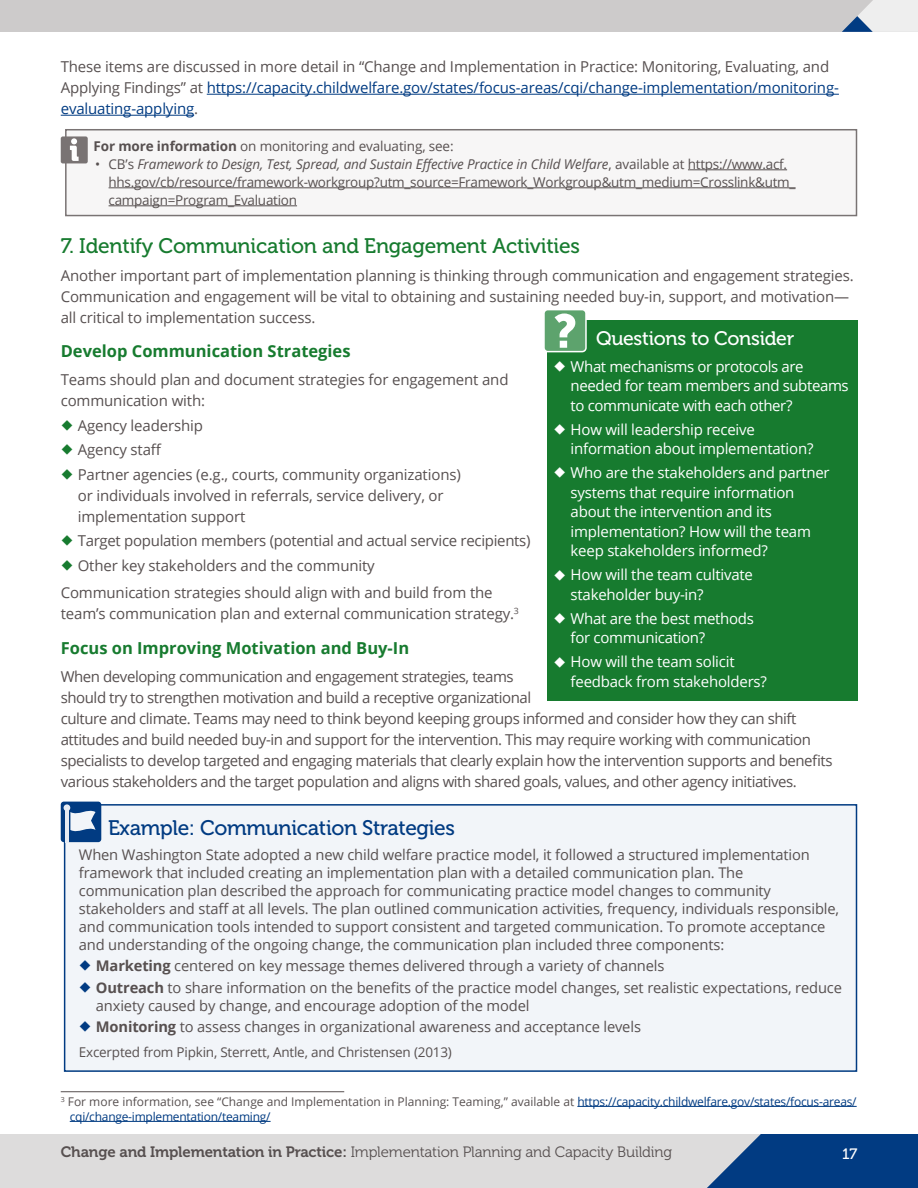
<style>
.page{position:relative;width:918px;height:1188px;background:#fff}
.page>*{position:absolute;margin:0;border:0;box-sizing:border-box;transform-origin:0 0}
.t1{font:21px "Museo 500";letter-spacing:-.01em;color:#177b2f}
.t2{font:21px "Museo 500";letter-spacing:-.015em;color:#013b82}
.t3{font:19.5px "Museo 500";letter-spacing:-.015em;color:#fff}
.t4{font:700 16.5px "Open Sans";color:#177b2f}
.t5{font:15px/21px "Open Sans";letter-spacing:-.01em;color:#575050}
.t6{font:15px/21px "Open Sans";letter-spacing:-.03em;color:#575050}
.t7{font:15px/19.5px "Open Sans";letter-spacing:-.015em;color:#fff}
.t8{font:15px "Museo 300";letter-spacing:-.01em;color:#575050}
.t9{font:15px "Museo 500";color:#fff}
.t10{font:14.7px/18px "Open Sans";letter-spacing:-.01em;color:#575050}
.t11{font:13.5px/18px "Open Sans";letter-spacing:-.02em;color:#575050}
.t12{font:12px/15px "Open Sans";letter-spacing:-.02em;color:#013b82}
.s1{color:#013b82}
.s2{font-weight:700}
.s3{font-style:italic}
.s4{color:#177b2f}
.s5{color:#575050}
.s6{font-family:"Museo 700"}
</style>
<div class="page">
<div style="left:0;top:1134px;width:918px;height:54px;background:#dddcdc"></div>
<svg style="left:707px;top:1134px;width:211px;height:54px;background:#1d4f8d"></svg>
<div style="left:0;top:0;width:918px;height:32px;background:#cdcbcb"></div>
<svg style="left:842px;top:0;width:76px;height:32px"></svg>
<hr style="left:207px;top:94px;width:632px;height:1px;background:#013b82">
<hr style="left:61px;top:115px;width:133px;height:1px;background:#013b82">
<div style="left:66px;top:130px;width:790px;height:86px;background:#f7f6f6"></div>
<hr style="left:688px;top:169px;width:99px;height:1px;background:#575050">
<hr style="left:109px;top:187px;width:687px;height:1px;background:#575050">
<hr style="left:109px;top:205px;width:188px;height:1px;background:#575050">
<div style="left:65px;top:129px;width:792px;height:87px;border:2px solid #797373"></div>
<div style="left:61px;top:136px;width:27px;height:27px;background:#797373;border-radius:2px"></div>
<svg style="left:70px;top:138px;width:9px;height:23px"></svg>
<div style="left:65px;top:805px;width:791px;height:266px;background:#f2f5f9"></div>
<div style="left:64px;top:804px;width:793px;height:268px;border:2px solid #013b82"></div>
<div style="left:61px;top:802px;width:40px;height:40px;background:#013b82;border-radius:3px"></div>
<svg style="left:70px;top:808px;width:26px;height:24px"></svg>
<hr style="left:65px;top:809px;width:4px;height:33px;background:#e6ebf3">
<div style="left:64px;top:804px;width:6px;height:7px;background:#e6ebf3;border-radius:50%"></div>
<div style="left:547px;top:320px;width:310px;height:380px;background:#177b2f"></div>
<div style="left:544px;top:310px;width:42px;height:42px;background:#5da36d;border-radius:4px"></div>
<div style="left:543px;top:309px;width:44px;height:43px;border:2px solid #fff;border-radius:4px"></div>
<svg style="left:555px;top:313px;width:20px;height:35px"></svg>
<hr style="left:61px;top:1091px;width:283px;height:1px;background:#575050">
<hr style="left:577px;top:1106px;width:280px;height:1px;background:#013b82">
<hr style="left:70px;top:1121px;width:201px;height:1px;background:#013b82">
<p class="t5" style="left:61px;top:56px;width:780px">These items are discussed in more detail in “Change and Implementation in Practice: Monitoring, Evaluating, and<br>Applying Findings” at <span class="s1">https://capacity.childwelfare.gov/states/focus-areas/cqi/change-implementation/monitoring&shy;evaluating-applying</span>.</p>
<p class="t11" style="left:94px;top:137px;width:362px"><span class="s2">For more information</span> on monitoring and evaluating, see:</p>
<p class="t11" style="left:109px;top:155px;width:689px;text-indent:-14px">• CB’s <span class="s3">Framework to Design, Test, Spread, and Sustain Effective Practice in Child Welfare</span>, available at https://www.acf. hhs.gov/cb/resource/framework-workgroup?utm_source=Framework_Workgroup&amp;utm_medium=Crosslink&amp;utm_ campaign=Program_Evaluation</p>
<h3 class="t1" style="left:61px;top:234px;width:521px">7. Identify Communication and Engagement Activities</h3>
<p class="t5" style="left:61px;top:265px;width:794px">Another important part of implementation planning is thinking through communication and engagement strategies.<br>Communication and engagement will be vital to obtaining and sustaining needed buy-in, support, and motivation— all critical to implementation success.</p>
<h4 class="t4" style="left:61px;top:340px;width:291px">Develop Communication Strategies</h4>
<p class="t5" style="left:61px;top:369px;width:449px">Teams should plan and document strategies for engagement and communication with:</p>
<p class="t5" style="left:61px;top:414px;width:144px"><span class="s4">◆</span> Agency leadership</p>
<p class="t5" style="left:61px;top:439px;width:103px"><span class="s4">◆</span> Agency staff</p>
<p class="t5" style="left:78px;top:463px;width:385px;text-indent:-17px"><span class="s4">◆</span> Partner agencies (e.g., courts, community organizations) or individuals involved in referrals, service delivery, or implementation support</p>
<p class="t5" style="left:61px;top:530px;width:471px"><span class="s4">◆</span> Target population members (potential and actual service recipients)</p>
<p class="t5" style="left:61px;top:554px;width:316px"><span class="s4">◆</span> Other key stakeholders and the community</p>
<p class="t5" style="left:61px;top:582px;width:460px">Communication strategies should align with and build from the team’s communication plan and external communication strategy.<sup>3</sup></p>
<h4 class="t4" style="left:61px;top:636px;width:350px">Focus on Improving Motivation and Buy-In</h4>
<p class="t6" style="left:61px;top:665px;width:773px">When developing communication and engagement strategies, teams<br>should try to strengthen motivation and build a receptive organizational<br>culture and climate. Teams may need to think beyond keeping groups informed and consider how they can shift attitudes and build needed buy-in and support for the intervention. This may require working with communication specialists to develop targeted and engaging materials that clearly explain how the intervention supports and benefits various stakeholders and the target population and aligns with shared goals, values, and other agency initiatives.</p>
<h3 class="t2" style="left:108px;top:816px;width:349px">Example: Communication Strategies</h3>
<p class="t10" style="left:79px;top:845px;width:762px">When Washington State adopted a new child welfare practice model, it followed a structured implementation framework that included creating an implementation plan with a detailed communication plan. The communication plan described the approach for communicating practice model changes to community stakeholders and staff at all levels. The plan outlined communication activities, frequency, individuals responsible, and communication tools intended to support consistent and targeted communication. To promote acceptance and understanding of the ongoing change, the communication plan included three components:</p>
<p class="t10" style="left:79px;top:956px;width:587px"><span class="s1">◆</span> <span class="s2">Marketing</span> centered on key message themes delivered through a variety of channels</p>
<p class="t10" style="left:96px;top:978px;width:748px;text-indent:-17px"><span class="s1">◆</span> <span class="s2">Outreach</span> to share information on the benefits of the practice model changes, set realistic expectations, reduce anxiety caused by change, and encourage adoption of the model</p>
<p class="t10" style="left:79px;top:1017px;width:564px"><span class="s1">◆</span> <span class="s2">Monitoring</span> to assess changes in organizational awareness and acceptance levels</p>
<p class="t11" style="left:79px;top:1043px;width:375px">Excerpted from Pipkin, Sterrett, Antle, and Christensen (2013)</p>
<h4 class="t3" style="left:596px;top:328px;width:200px">Questions to Consider</h4>
<p class="t7" style="left:571px;top:356px;width:280px;text-indent:-17px">◆ What mechanisms or protocols are needed for team members and subteams to communicate with each other?</p>
<p class="t7" style="left:571px;top:419px;width:244px;text-indent:-17px">◆ How will leadership receive information about implementation?</p>
<p class="t7" style="left:571px;top:463px;width:261px;text-indent:-17px">◆ Who are the stakeholders and partner systems that require information about the intervention and its implementation? How will the team keep stakeholders informed?</p>
<p class="t7" style="left:571px;top:565px;width:184px;text-indent:-17px">◆ How will the team cultivate stakeholder buy-in?</p>
<p class="t7" style="left:571px;top:608px;width:185px;text-indent:-17px">◆ What are the best methods for communication?</p>
<p class="t7" style="left:571px;top:652px;width:198px;text-indent:-17px">◆ How will the team solicit feedback from stakeholders?</p>
<p class="t12" style="left:70px;top:1093px;width:788px;text-indent:-9px"><sup>3</sup> <span class="s5">For more information, see “Change and Implementation in Planning: Teaming,” available at</span> https://capacity.childwelfare.gov/states/focus-areas/ cqi/change-implementation/teaming/</p>
<p class="t8" style="left:61px;top:1144px;width:613px"><span class="s6">Change and Implementation in Practice:</span> Implementation Planning and Capacity Building</p>
<p class="t9" style="left:842px;top:1145px;width:17px">17</p>
</div>
